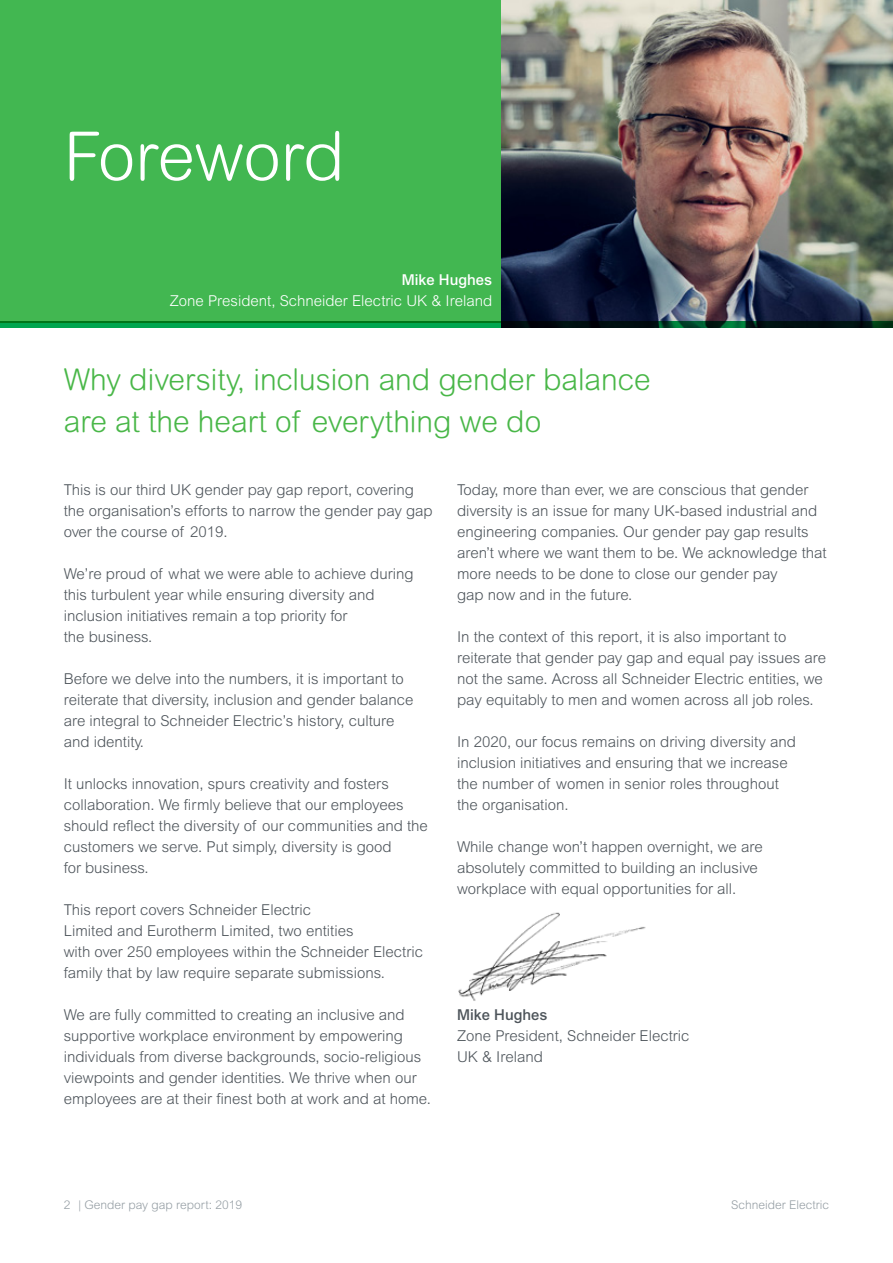
<style>
.page{position:relative;width:893px;height:1263px;background:#fff}
.page>*{position:absolute;margin:0;border:0;box-sizing:border-box;transform-origin:0 0}
.Heading{font:300 67.5px "Arial Rounded MT Pro";color:#fff}
.Subtitle{font:300 30px "Arial Rounded MT Pro";color:#49b748}
.Body-copy{font:300 15px/21px "Arial MT Std";color:#4d545a}
.Body-copy-2{font:300 15px "Arial MT Std";color:#fff}
.Body-copy-3{font:500 15px "Arial MT Std";color:#4d545a}
.Body-copy-4{font:500 15px "Arial MT Std";color:#fff}
.t1{font:300 12px "Arial MT Std";color:#959ea4}
</style>
<div class="page">
<div style="left:0;top:0;width:893px;height:323px;background:#42b751"></div>
<img style="left:502px;top:0;width:391px;height:321px">
<svg style="left:0;top:321px;width:893px;height:7px;background:#00622d"></svg>
<img style="left:458px;top:912px;width:188px;height:89px">
<p class="Heading" style="left:64px;top:117px;width:282px">Foreword</p>
<p class="Body-copy-4" style="left:402px;top:271px;width:92px">Mike Hughes</p>
<p class="Body-copy-2" style="left:170px;top:292px;width:324px">Zone President, Schneider Electric UK &amp; Ireland</p>
<p class="Subtitle" style="left:64px;top:362px;width:589px">Why diversity, inclusion and gender balance</p>
<p class="Subtitle" style="left:64px;top:404px;width:479px">are at the heart of everything we do</p>
<p class="Body-copy" style="left:64px;top:479px;width:370px">This is our third UK gender pay gap report, covering the organisation’s efforts to narrow the gender pay gap over the course of 2019.</p>
<p class="Body-copy" style="left:64px;top:563px;width:351px">We’re proud of what we were able to achieve during this turbulent year while ensuring diversity and inclusion initiatives remain a top priority for</p>
<p class="Body-copy" style="left:64px;top:626px;width:90px">the business.</p>
<p class="Body-copy" style="left:64px;top:668px;width:351px">Before we delve into the numbers, it is important to reiterate that diversity, inclusion and gender balance are integral to Schneider Electric’s history, culture</p>
<p class="Body-copy" style="left:64px;top:731px;width:82px">and identity.</p>
<p class="Body-copy" style="left:64px;top:773px;width:366px">It unlocks innovation, spurs creativity and fosters collaboration. We firmly believe that our employees should reflect the diversity of our communities and the customers we serve. Put simply, diversity is good</p>
<p class="Body-copy" style="left:64px;top:857px;width:86px">for business.</p>
<p class="Body-copy" style="left:64px;top:899px;width:249px">This report covers Schneider Electric</p>
<p class="Body-copy" style="left:64px;top:920px;width:291px">Limited and Eurotherm Limited, two entities</p>
<p class="Body-copy" style="left:64px;top:941px;width:361px">with over 250 employees within the Schneider Electric family that by law require separate submissions.</p>
<p class="Body-copy" style="left:64px;top:1004px;width:369px">We are fully committed to creating an inclusive and supportive workplace environment by empowering individuals from diverse backgrounds, socio-religious viewpoints and gender identities. We thrive when our employees are at their finest both at work and at home.</p>
<p class="Body-copy" style="left:457px;top:479px;width:371px">Today, more than ever, we are conscious that gender diversity is an issue for many UK-based industrial and engineering companies. Our gender pay gap results aren’t where we want them to be. We acknowledge that more needs to be done to close our gender pay</p>
<p class="Body-copy" style="left:457px;top:584px;width:177px">gap now and in the future.</p>
<p class="Body-copy" style="left:457px;top:626px;width:371px">In the context of this report, it is also important to reiterate that gender pay gap and equal pay issues are not the same. Across all Schneider Electric entities, we pay equitably to men and women across all job roles.</p>
<p class="Body-copy" style="left:457px;top:731px;width:340px">In 2020, our focus remains on driving diversity and inclusion initiatives and ensuring that we increase</p>
<p class="Body-copy" style="left:457px;top:773px;width:323px">the number of women in senior roles throughout</p>
<p class="Body-copy" style="left:457px;top:794px;width:113px">the organisation.</p>
<p class="Body-copy" style="left:457px;top:836px;width:307px">While change won’t happen overnight, we are absolutely committed to building an inclusive workplace with equal opportunities for all.</p>
<p class="Body-copy-3" style="left:457px;top:1006px;width:92px">Mike Hughes</p>
<p class="Body-copy" style="left:457px;top:1025px;width:234px">Zone President, Schneider Electric</p>
<p class="Body-copy" style="left:457px;top:1046px;width:87px">UK &amp; Ireland</p>
<p class="t1" style="left:64px;top:1198px;width:180px">2 | Gender pay gap report: 2019</p>
<p class="t1" style="left:731px;top:1198px;width:99px">Schneider Electric</p>
</div>
